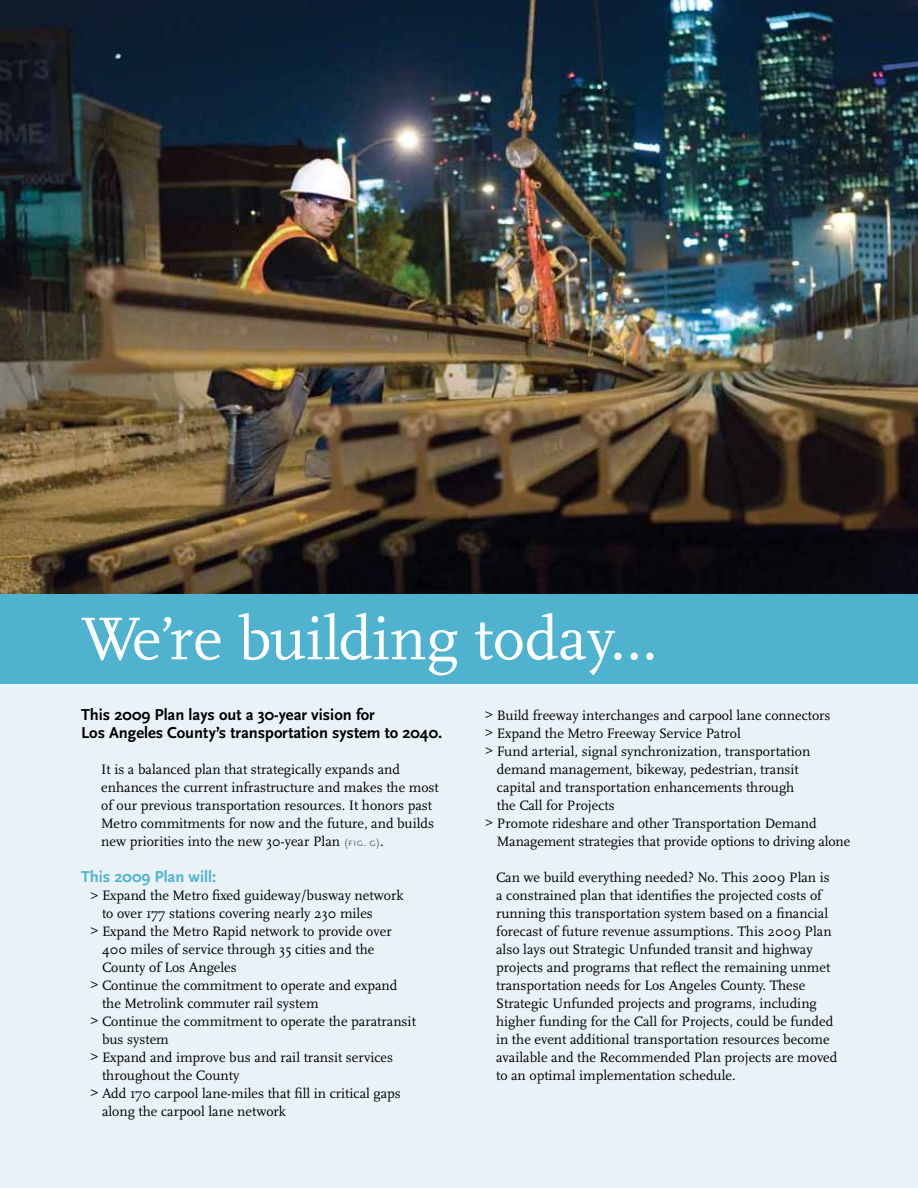
<style>
.page{position:relative;width:918px;height:1188px;background:#fff}
.page>*{position:absolute;margin:0;border:0;box-sizing:border-box;transform-origin:0 0}
.t1{font:63px "Scala";color:#fff}
.t2{font:700 16.5px/18px "Scala Sans";color:#000}
.t3{font:700 16.5px "Scala Sans";color:#4fb3cf}
.t4{font:14.25px/18px "Scala";color:#000}
.s1{font-family:"Scala Sans Caps";font-size:11.25px;color:#6d6e71}
.s2{font-family:"Scala Regular Expert"}
</style>
<div class="page">
<div style="left:0;top:594px;width:918px;height:90px;background:#4fb3cf"></div>
<div style="left:0;top:684px;width:918px;height:504px;background:#e9f3f7"></div>
<img style="left:0;top:0;width:918px;height:594px">
<h1 class="t1" style="left:81px;top:605px;width:578px">We’re building today…</h1>
<p class="t2" style="left:81px;top:706px;width:363px">This 2009 Plan lays out a 30-year vision for<br>Los Angeles County’s transportation system to 2040.</p>
<p class="t4" style="left:101px;top:761px;width:339px">It is a balanced plan that strategically expands and enhances the current infrastructure and makes the most of our previous transportation resources. It honors past Metro commitments for now and the future, and builds new priorities into the new 30-year Plan <span class="s1">(fig. g)</span>.</p>
<p class="t3" style="left:81px;top:868px;width:137px">This 2009 Plan will:</p>
<p class="t4" style="left:90px;top:887px;width:315px">&gt; Expand the Metro fixed guideway/busway network</p>
<p class="t4" style="left:102px;top:905px;width:272px">to over 177 stations covering nearly 230 miles</p>
<p class="t4" style="left:90px;top:923px;width:303px">&gt; Expand the Metro Rapid network to provide over</p>
<p class="t4" style="left:102px;top:941px;width:274px">400 miles of service through 35 cities and the</p>
<p class="t4" style="left:102px;top:959px;width:136px">County of Los Angeles</p>
<p class="t4" style="left:90px;top:977px;width:309px">&gt; Continue the commitment to operate and expand</p>
<p class="t4" style="left:102px;top:995px;width:218px">the Metrolink commuter rail system</p>
<p class="t4" style="left:90px;top:1013px;width:327px">&gt; Continue the commitment to operate the paratransit</p>
<p class="t4" style="left:102px;top:1031px;width:68px">bus system</p>
<p class="t4" style="left:90px;top:1049px;width:304px">&gt; Expand and improve bus and rail transit services</p>
<p class="t4" style="left:102px;top:1067px;width:139px">throughout the County</p>
<p class="t4" style="left:90px;top:1085px;width:312px">&gt; Add 170 carpool lane-miles that fill in critical gaps</p>
<p class="t4" style="left:102px;top:1103px;width:186px">along the carpool lane network</p>
<p class="t4" style="left:485px;top:707px;width:347px">&gt; Build freeway interchanges and carpool lane connectors</p>
<p class="t4" style="left:485px;top:725px;width:257px">&gt; Expand the Metro Freeway Service Patrol</p>
<p class="t4" style="left:485px;top:743px;width:326px">&gt; Fund arterial, signal synchronization, transportation</p>
<p class="t4" style="left:497px;top:761px;width:304px">demand management, bikeway, pedestrian, transit</p>
<p class="t4" style="left:497px;top:779px;width:299px">capital and transportation enhancements through</p>
<p class="t4" style="left:497px;top:797px;width:119px">the Call for Projects</p>
<p class="t4" style="left:485px;top:815px;width:333px">&gt; Promote rideshare and other Transportation Demand</p>
<p class="t4" style="left:497px;top:833px;width:355px">Management strategies that provide options to driving alone</p>
<p class="t4" style="left:496px;top:869px;width:343px">Can we build everything needed? No. This 2009 Plan is a constrained plan that identifies the projected costs of running this transportation system based on a financial forecast of future revenue assumptions. This 2009 Plan also lays out Strategic Unfunded transit and highway projects and programs that re<span class="s2">?</span>ect the remaining unmet transportation needs for Los Angeles County. These Strategic Unfunded projects and programs, including higher funding for the Call for Projects, could be funded in the event additional transportation resources become available and the Recommended Plan projects are moved to an optimal implementation schedule.</p>
</div>
